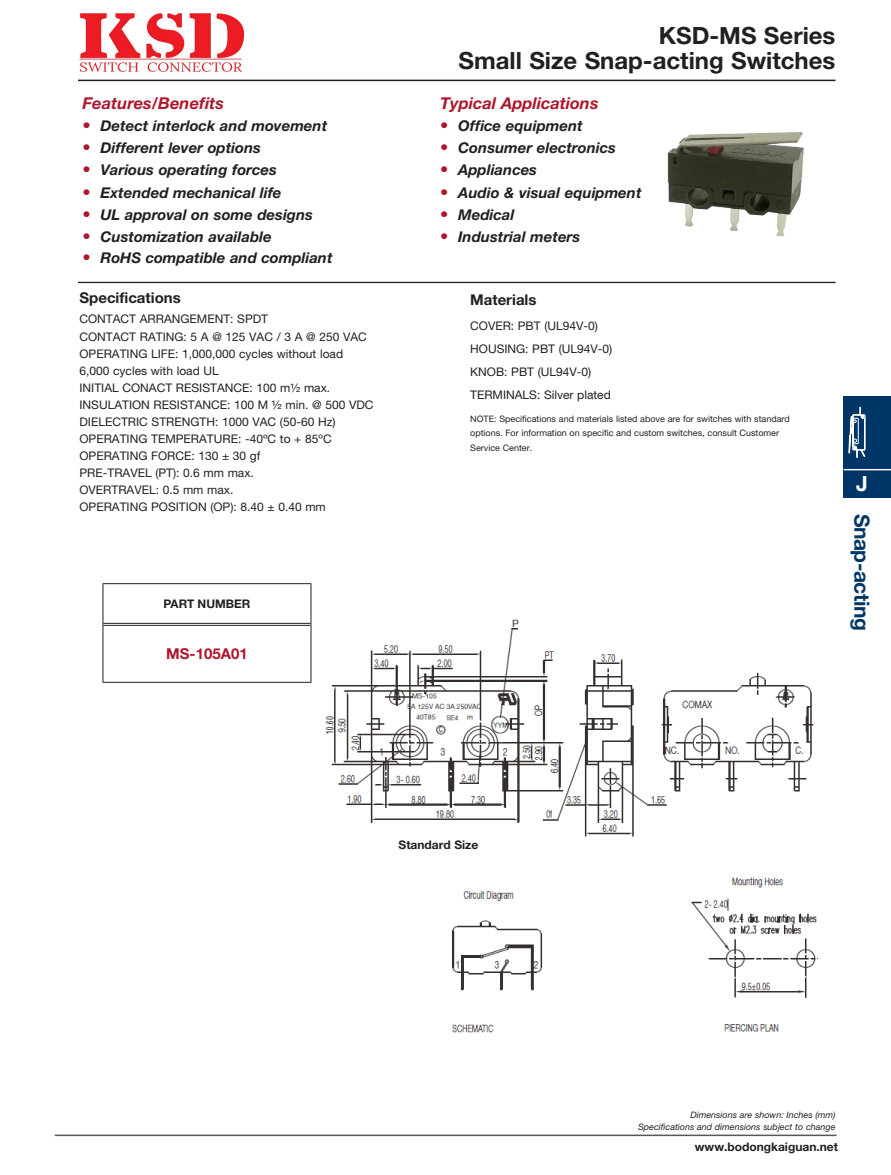
<style>
.page{position:relative;width:891px;height:1175px;background:#fff}
.page>*{position:absolute;margin:0;border:0;box-sizing:border-box;transform-origin:0 0}
.t1{font:700 23.7px/25.2px "Helvetica Neue LT Std";color:#231f20;text-align:right}
.t2{font:700 21px "Helvetica Neue";letter-spacing:-.025em;color:#003667}
.t3{font:700 21px "Helvetica Neue";color:#fff}
.Series_hi-lite_head{font:italic 700 16.35px "Helvetica Neue LT Std";color:#ae172b}
.Series_hi-lite{font:700 16.35px "Helvetica Neue LT Std";color:#ae172b}
.t4{font:700 15px "Helvetica Neue LT Std";color:#ae172b}
.Series_hi-lite-2{font:italic 700 14.85px "Helvetica Neue LT Std";color:#231f20}
.Spec_head{font:700 14.85px "Helvetica Neue LT Std";color:#231f20}
.Spec{font:11.85px "Helvetica Neue LT Std";color:#231f20}
.Spec_note{font:11.85px "Helvetica Neue LT Std";color:#231f20}
.Spec_bold{font:700 11.85px "Helvetica Neue LT Std";color:#231f20}
.Spec_note-2{font:8.85px/14.1px "Helvetica Neue LT Std";color:#231f20}
.footer-dim{font:italic 8.85px/11.9px "Helvetica Neue LT Std";color:#231f20;text-align:right}
.s1{font-style:normal;font-size:16.35px;color:#ae172b}
</style>
<div class="page">
<div style="left:844px;top:395px;width:47px;height:102px;background:#003667"></div>
<hr style="left:844px;top:469px;width:47px;height:1px;background:#fff">
<svg style="left:848px;top:406px;width:18px;height:52px"></svg>
<hr style="left:55px;top:1134px;width:782px;height:2px;background:#57585a">
<hr style="left:78px;top:80px;width:758px;height:1px;background:#231f20">
<hr style="left:78px;top:282px;width:758px;height:1px;background:#231f20">
<img style="left:667px;top:132px;width:137px;height:105px">
<hr style="left:103px;top:583px;width:208px;height:1px;background:#231f20">
<hr style="left:103px;top:584px;width:1px;height:40px;background:#231f20">
<hr style="left:311px;top:584px;width:1px;height:40px;background:#231f20">
<hr style="left:103px;top:624px;width:1px;height:58px;background:#231f20">
<hr style="left:311px;top:624px;width:1px;height:58px;background:#231f20">
<hr style="left:103px;top:682px;width:208px;height:1px;background:#231f20">
<hr style="left:103px;top:623px;width:208px;height:1px;background:#231f20">
<hr style="left:103px;top:625px;width:208px;height:1px;background:#231f20">
<img style="left:325px;top:619px;width:493px;height:414px">
<div style="left:397px;top:838px;width:97px;height:19px;background:#fff"></div>
<img style="left:79px;top:13px;width:165px;height:59px">
<p class="Series_hi-lite_head" style="left:82px;top:93px;width:143px">Features/Benefits</p>
<p class="Series_hi-lite-2" style="left:82px;top:116px;width:246px"><span class="s1">•</span> Detect interlock and movement</p>
<p class="Series_hi-lite-2" style="left:82px;top:139px;width:180px"><span class="s1">•</span> Different lever options</p>
<p class="Series_hi-lite-2" style="left:82px;top:161px;width:196px"><span class="s1">•</span> Various operating forces</p>
<p class="Series_hi-lite-2" style="left:82px;top:183px;width:201px"><span class="s1">•</span> Extended mechanical life</p>
<p class="Series_hi-lite-2" style="left:82px;top:205px;width:232px"><span class="s1">•</span> UL approval on some designs</p>
<p class="Series_hi-lite-2" style="left:82px;top:228px;width:191px"><span class="s1">•</span> Customization available</p>
<p class="Series_hi-lite-2" style="left:82px;top:249px;width:252px"><span class="s1">•</span> RoHS compatible and compliant</p>
<p class="Spec_head" style="left:80px;top:289px;width:103px">Specifications</p>
<p class="Spec" style="left:80px;top:312px;width:190px">CONTACT ARRANGEMENT: SPDT</p>
<p class="Spec" style="left:80px;top:329px;width:289px">CONTACT RATING: 5 A @ 125 VAC / 3 A @ 250 VAC</p>
<p class="Spec" style="left:80px;top:346px;width:265px">OPERATING LIFE: 1,000,000 cycles without load</p>
<p class="Spec" style="left:80px;top:363px;width:141px">6,000 cycles with load UL</p>
<p class="Spec" style="left:80px;top:380px;width:252px">INITIAL CONACT RESISTANCE: 100 m½ max.</p>
<p class="Spec" style="left:80px;top:397px;width:296px">INSULATION RESISTANCE: 100 M ½ min. @ 500 VDC</p>
<p class="Spec" style="left:80px;top:415px;width:258px">DIELECTRIC STRENGTH: 1000 VAC (50-60 Hz)</p>
<p class="Spec" style="left:80px;top:432px;width:254px">OPERATING TEMPERATURE: -40ºC to + 85ºC</p>
<p class="Spec" style="left:80px;top:449px;width:182px">OPERATING FORCE: 130 ± 30 gf</p>
<p class="Spec" style="left:80px;top:466px;width:176px">PRE-TRAVEL (PT): 0.6 mm max.</p>
<p class="Spec" style="left:80px;top:483px;width:155px">OVERTRAVEL: 0.5 mm max.</p>
<p class="Spec" style="left:80px;top:500px;width:248px">OPERATING POSITION (OP): 8.40 ± 0.40 mm</p>
<p class="Spec_bold" style="left:164px;top:596px;width:88px">PART NUMBER</p>
<p class="t4" style="left:166px;top:644px;width:83px">MS-105A01</p>
<h1 class="t1" style="left:459px;top:22px;width:378px">KSD-MS Series<br>Small Size Snap-acting Switches</h1>
<p class="Series_hi-lite_head" style="left:440px;top:93px;width:160px">Typical Applications</p>
<p class="Series_hi-lite-2" style="left:440px;top:116px;width:144px"><span class="s1">•</span> Office equipment</p>
<p class="Series_hi-lite-2" style="left:440px;top:139px;width:177px"><span class="s1">•</span> Consumer electronics</p>
<p class="Series_hi-lite-2" style="left:440px;top:161px;width:98px"><span class="s1">•</span> Appliances</p>
<p class="Series_hi-lite" style="left:440px;top:204px;width:10px">•</p>
<p class="Series_hi-lite-2" style="left:440px;top:183px;width:203px"><span class="s1">•</span> Audio &amp; visual equipment</p>
<p class="Series_hi-lite-2" style="left:458px;top:205px;width:58px">Medical</p>
<p class="Series_hi-lite-2" style="left:440px;top:228px;width:142px"><span class="s1">•</span> Industrial meters</p>
<p class="Spec_head" style="left:470px;top:291px;width:68px">Materials</p>
<p class="Spec_note" style="left:470px;top:319px;width:129px">COVER: PBT (UL94V-0)</p>
<p class="Spec_note" style="left:470px;top:342px;width:144px">HOUSING: PBT (UL94V-0)</p>
<p class="Spec_note" style="left:470px;top:365px;width:123px">KNOB: PBT (UL94V-0)</p>
<p class="Spec_note" style="left:470px;top:388px;width:142px">TERMINALS: Silver plated</p>
<p class="Spec_note-2" style="left:470px;top:412px;width:321px">NOTE: Specifications and materials listed above are for switches with standard options. For information on specific and custom switches, consult Customer<br>Service Center.</p>
<h2 class="t3" style="left:856px;top:471px;width:13px">J</h2>
<h2 class="t2" style="left:875px;top:514px;width:118px;rotate:90deg">Snap-acting</h2>
<p class="Spec_bold" style="left:399px;top:837px;width:81px">Standard Size</p>
<p class="footer-dim" style="left:638px;top:1108px;width:199px">Dimensions are shown: Inches (mm)<br>Specifications and dimensions subject to change</p>
<p class="Spec_bold" style="left:695px;top:1139px;width:145px">www.bodongkaiguan.net</p>
</div>
